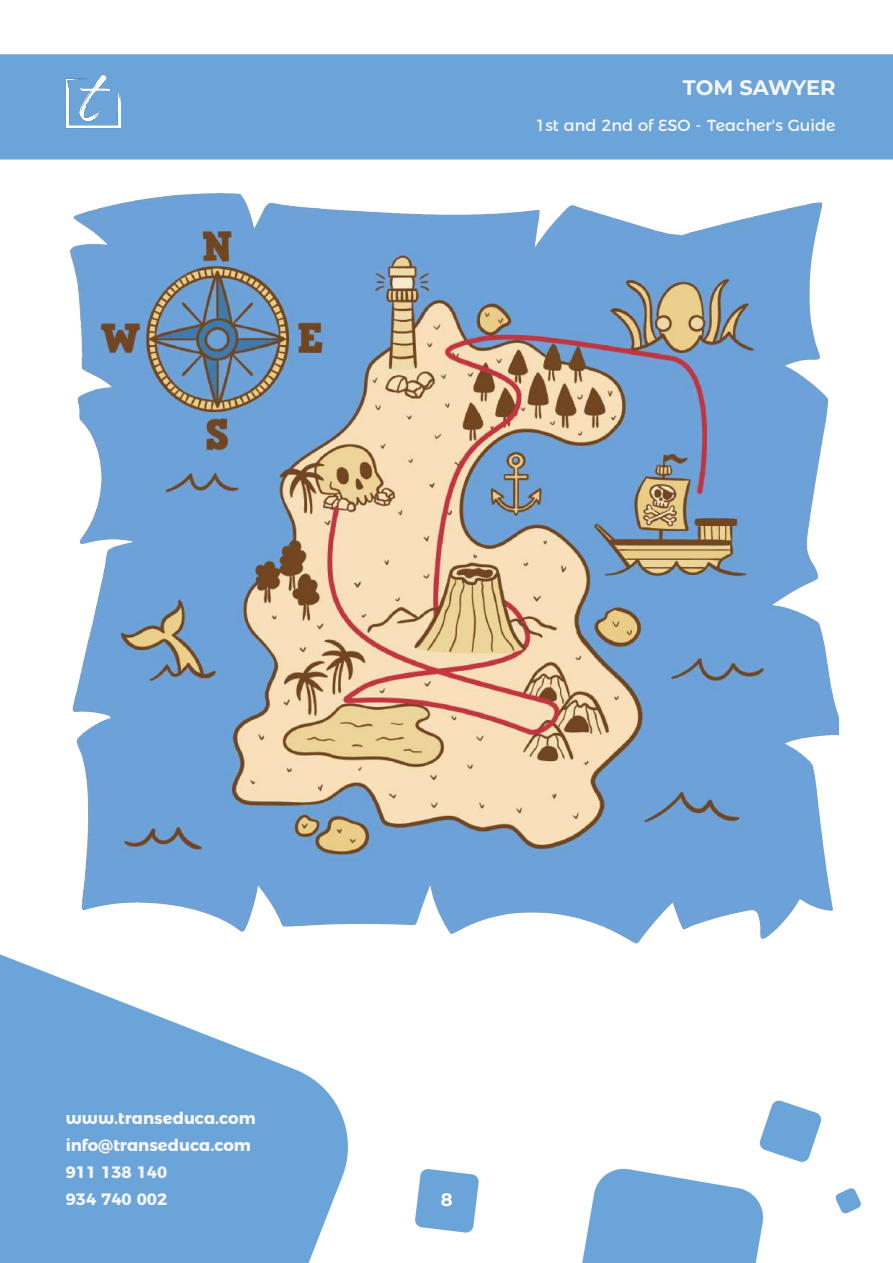
<style>
.page{position:relative;width:893px;height:1263px;background:#fff}
.page>*{position:absolute;margin:0;border:0;box-sizing:border-box;transform-origin:0 0}
.t1{font:700 21px "Montserrat";letter-spacing:-.005em;color:#f6f6f6}
.t2{font:700 18px "Montserrat";color:#fff}
.t3{font:700 16.5px/27px "Montserrat Alternates";color:#f6f6f6}
.t4{font:16.2px "Montserrat Alternates";color:#f6f6f6}
</style>
<div class="page">
<img style="left:0;top:54px;width:893px;height:1209px">
<img style="left:66px;top:74px;width:55px;height:66px">
<img style="left:54px;top:174px;width:785px;height:784px">
<p class="t1" style="left:683px;top:72px;width:154px">TOM SAWYER</p>
<p class="t4" style="left:535px;top:112px;width:302px">1st and 2nd of ESO - Teacher's Guide</p>
<p class="t3" style="left:66px;top:1103px;width:192px">www.transeduca.com info@transeduca.com<br>911 138 140<br>934 740 002</p>
<p class="t2" style="left:441px;top:1186px;width:13px">8</p>
</div>
